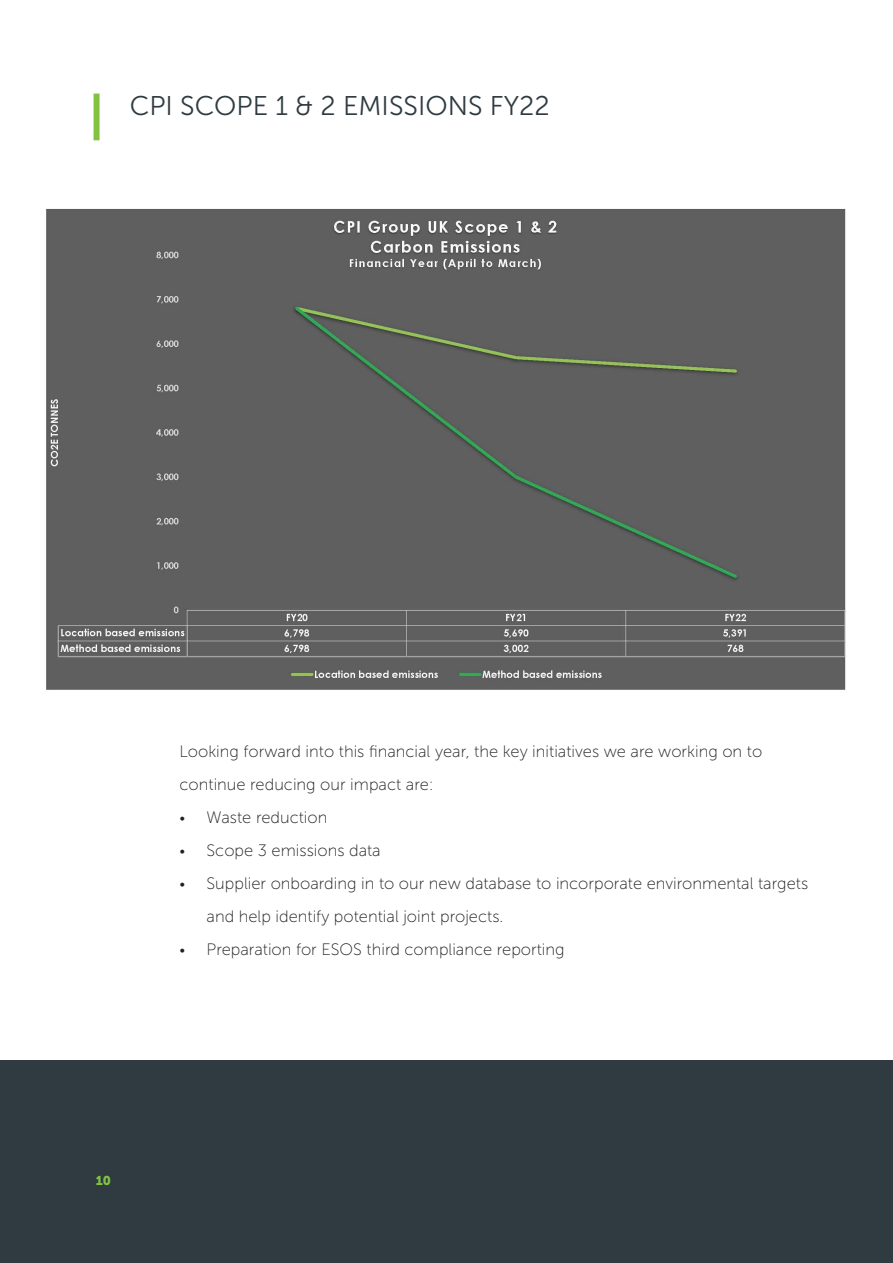
<style>
.page{position:relative;width:893px;height:1263px;background:#fff}
.page>*{position:absolute;margin:0;border:0;box-sizing:border-box;transform-origin:0 0}
.Page_Header_-_Black{font:27px "Museo Sans 300";color:#2f3b41}
.Page_Section_Title{font:16.5px/33px "Museo Sans 100";color:#231f20}
.t1{font:12.75px "Museo Sans 900";color:#81c340}
.s1{font-size:15px}
</style>
<div class="page">
<div style="left:0;top:1061px;width:893px;height:202px;background:#2f3b41"></div>
<div style="left:94px;top:94px;width:6px;height:46px;background:#81c340"></div>
<img style="left:46px;top:208px;width:800px;height:482px">
<p class="Page_Header_-_Black" style="left:130px;top:91px;width:421px">CPI SCOPE 1 &amp; 2 EMISSIONS FY22</p>
<p class="Page_Section_Title" style="left:180px;top:735px;width:584px">Looking forward into this financial year, the key initiatives we are working on to continue reducing our impact are:</p>
<p class="Page_Section_Title" style="left:180px;top:801px;width:149px"><span class="s1">•</span> Waste reduction</p>
<p class="Page_Section_Title" style="left:180px;top:834px;width:203px"><span class="s1">•</span> Scope 3 emissions data</p>
<p class="Page_Section_Title" style="left:207px;top:867px;width:603px;text-indent:-27px"><span class="s1">•</span> Supplier onboarding in to our new database to incorporate environmental targets and help identify potential joint projects.</p>
<p class="Page_Section_Title" style="left:180px;top:933px;width:387px"><span class="s1">•</span> Preparation for ESOS third compliance reporting</p>
<p class="t1" style="left:96px;top:1173px;width:17px">10</p>
</div>
